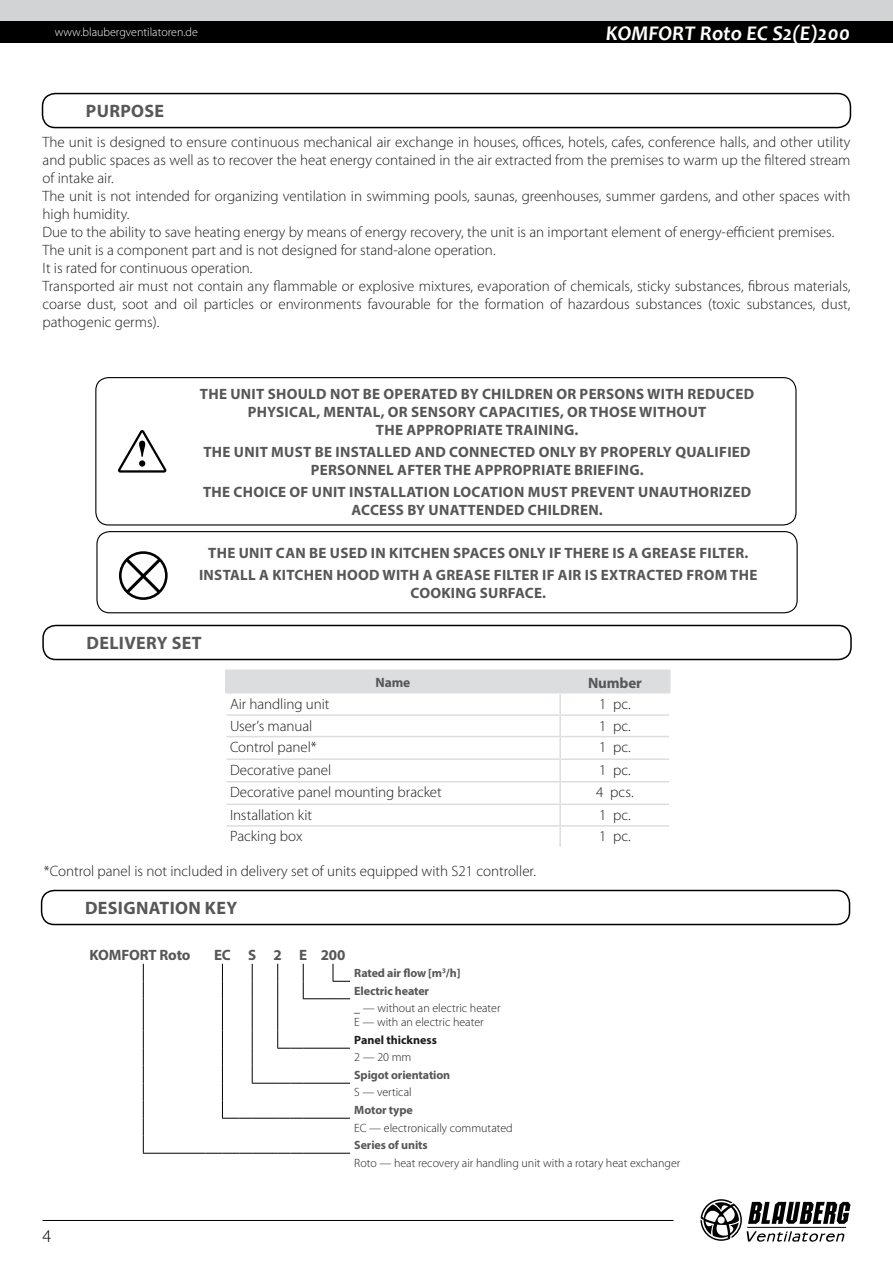
<style>
.page{position:relative;width:893px;height:1263px;background:#fff}
.page>*{position:absolute;margin:0;border:0;box-sizing:border-box;transform-origin:0 0}
.t1{font:italic 700 21px "Candara";color:#fff}
.t2{font:700 18px "Myriad Pro";letter-spacing:.02em;color:#575757}
.t3{font:700 18px "Myriad Pro";letter-spacing:.02em;color:#58595b}
.t4{font:300 18px "Myriad Pro";color:#000}
.t5{font:300 15px/18px "Myriad Pro";color:#1c1c1b}
.t6{font:700 15px/18px "Myriad Pro";letter-spacing:.02em;color:#575757;text-align:center}
.t7{font:700 15px "Myriad Pro";letter-spacing:-.01em;color:#575757}
.t8{font:700 13.5px "Myriad Pro";color:#575757}
.t9{font:300 12px/14.4px "Myriad Pro";color:#1c1c1b}
.t10{font:700 12px/17.5px "Myriad Pro";letter-spacing:-.01em;color:#575757}
.t11{font:300 12px "Myriad Pro";color:#fff}
.t12{font:700 12px "Myriad Pro";color:#1c1c1b}
</style>
<div class="page">
<div style="left:96px;top:531px;width:702px;height:82px;border:1px solid #000;border-radius:13px"></div>
<svg style="left:119px;top:551px;width:49px;height:49px"></svg>
<div style="left:0;top:0;width:893px;height:21px;background:#d1d3d4"></div>
<div style="left:0;top:21px;width:893px;height:22px;background:#000"></div>
<svg style="left:700px;top:1199px;width:150px;height:43px"></svg>
<hr style="left:43px;top:1220px;width:631px;height:1px;background:#000">
<div style="left:42px;top:625px;width:810px;height:35px;border:2px solid #000;border-radius:13px"></div>
<div style="left:41px;top:890px;width:809px;height:35px;border:2px solid #000;border-radius:13px"></div>
<div style="left:42px;top:93px;width:809px;height:35px;border:2px solid #000;border-radius:13px"></div>
<div style="left:95px;top:377px;width:701px;height:148px;border:1px solid #000;border-radius:13px"></div>
<svg style="left:118px;top:430px;width:48px;height:42px"></svg>
<svg style="left:252px;top:964px;width:1px;height:35px"></svg>
<hr style="left:252px;top:999px;width:1px;height:32px;background:#000">
<svg style="left:222px;top:964px;width:1px;height:35px"></svg>
<hr style="left:222px;top:999px;width:1px;height:32px;background:#000">
<svg style="left:143px;top:964px;width:1px;height:35px"></svg>
<hr style="left:143px;top:999px;width:1px;height:32px;background:#000">
<svg style="left:143px;top:1031px;width:1px;height:122px"></svg>
<hr style="left:143px;top:1153px;width:62px;height:1px;background:#000">
<svg style="left:205px;top:1153px;width:145px;height:1px"></svg>
<svg style="left:303px;top:964px;width:47px;height:35px"></svg>
<svg style="left:277px;top:964px;width:1px;height:35px"></svg>
<hr style="left:277px;top:999px;width:1px;height:32px;background:#000">
<svg style="left:222px;top:1031px;width:128px;height:88px"></svg>
<div style="left:227px;top:671px;width:442px;height:22px;background:#dcddde"></div>
<hr style="left:225px;top:669px;width:335px;height:2px;background:#dcddde">
<hr style="left:225px;top:671px;width:2px;height:22px;background:#dcddde">
<hr style="left:560px;top:669px;width:111px;height:2px;background:#dcddde">
<hr style="left:559px;top:671px;width:2px;height:22px;background:#dcddde">
<hr style="left:669px;top:671px;width:2px;height:22px;background:#dcddde">
<hr style="left:559px;top:694px;width:2px;height:20px;background:#dcddde">
<hr style="left:227px;top:714px;width:333px;height:2px;background:#dcddde">
<hr style="left:560px;top:714px;width:109px;height:2px;background:#dcddde">
<hr style="left:559px;top:716px;width:2px;height:20px;background:#dcddde">
<hr style="left:227px;top:736px;width:333px;height:1px;background:#dcddde">
<hr style="left:560px;top:736px;width:109px;height:1px;background:#dcddde">
<hr style="left:559px;top:737px;width:2px;height:21px;background:#dcddde">
<hr style="left:227px;top:758px;width:333px;height:2px;background:#dcddde">
<hr style="left:560px;top:758px;width:109px;height:2px;background:#dcddde">
<hr style="left:559px;top:760px;width:2px;height:21px;background:#dcddde">
<hr style="left:227px;top:781px;width:333px;height:1px;background:#dcddde">
<hr style="left:560px;top:781px;width:109px;height:1px;background:#dcddde">
<hr style="left:559px;top:782px;width:2px;height:21px;background:#dcddde">
<hr style="left:227px;top:803px;width:333px;height:2px;background:#dcddde">
<hr style="left:560px;top:803px;width:109px;height:2px;background:#dcddde">
<hr style="left:559px;top:805px;width:2px;height:20px;background:#dcddde">
<hr style="left:227px;top:825px;width:333px;height:2px;background:#dcddde">
<hr style="left:560px;top:825px;width:109px;height:2px;background:#dcddde">
<hr style="left:559px;top:827px;width:2px;height:20px;background:#dcddde">
<p class="t11" style="left:55px;top:26px;width:145px">www.blaubergventilatoren.de</p>
<h1 class="t1" style="left:606px;top:20px;width:67px">KOMFORT</h1>
<h1 class="t1" style="left:700px;top:20px;width:152px">Roto EC S2(E)200</h1>
<p class="t2" style="left:86px;top:99px;width:80px">PURPOSE</p>
<p class="t5" style="left:43px;top:134px;width:810px">The unit is designed to ensure continuous mechanical air exchange in houses, offices, hotels, cafes, conference halls, and other utility and public spaces as well as to recover the heat energy contained in the air extracted from the premises to warm up the filtered stream of intake air.<br>The unit is not intended for organizing ventilation in swimming pools, saunas, greenhouses, summer gardens, and other spaces with high humidity.<br>Due to the ability to save heating energy by means of energy recovery, the unit is an important element of energy-efficient premises.<br>The unit is a component part and is not designed for stand-alone operation.<br>It is rated for continuous operation.<br>Transported air must not contain any flammable or explosive mixtures, evaporation of chemicals, sticky substances, fibrous materials, coarse dust, soot and oil particles or environments favourable for the formation of hazardous substances (toxic substances, dust, pathogenic germs).</p>
<p class="t6" style="left:200px;top:384px;width:556px">THE UNIT SHOULD NOT BE OPERATED BY CHILDREN OR PERSONS WITH REDUCED<br>PHYSICAL, MENTAL, OR SENSORY CAPACITIES, OR THOSE WITHOUT<br>THE APPROPRIATE TRAINING.</p>
<p class="t6" style="left:203px;top:442px;width:549px">THE UNIT MUST BE INSTALLED AND CONNECTED ONLY BY PROPERLY QUALIFIED<br>PERSONNEL AFTER THE APPROPRIATE BRIEFING.</p>
<p class="t6" style="left:203px;top:483px;width:550px">THE CHOICE OF UNIT INSTALLATION LOCATION MUST PREVENT UNAUTHORIZED<br>ACCESS BY UNATTENDED CHILDREN.</p>
<p class="t6" style="left:199px;top:541px;width:560px;line-height:22.2px">THE UNIT CAN BE USED IN KITCHEN SPACES ONLY IF THERE IS A GREASE FILTER.<br>INSTALL A KITCHEN HOOD WITH A GREASE FILTER IF AIR IS EXTRACTED FROM THE</p>
<p class="t6" style="left:411px;top:583px;width:137px">COOKING SURFACE.</p>
<p class="t3" style="left:87px;top:631px;width:117px">DELIVERY SET</p>
<p class="t8" style="left:376px;top:673px;width:36px">Name</p>
<p class="t6" style="left:588px;top:673px;width:55px">Number</p>
<p class="t5" style="left:230px;top:695px;width:101px">Air handling unit</p>
<p class="t5" style="left:599px;top:695px;width:33px">1 pc.</p>
<p class="t5" style="left:230px;top:717px;width:84px">User’s manual</p>
<p class="t5" style="left:599px;top:717px;width:33px">1 pc.</p>
<p class="t5" style="left:230px;top:738px;width:88px">Control panel*</p>
<p class="t5" style="left:599px;top:738px;width:33px">1 pc.</p>
<p class="t5" style="left:230px;top:761px;width:103px">Decorative panel</p>
<p class="t5" style="left:599px;top:761px;width:33px">1 pc.</p>
<p class="t5" style="left:230px;top:783px;width:213px">Decorative panel mounting bracket</p>
<p class="t5" style="left:596px;top:783px;width:39px">4 pcs.</p>
<p class="t5" style="left:230px;top:806px;width:84px">Installation kit</p>
<p class="t5" style="left:599px;top:806px;width:33px">1 pc.</p>
<p class="t5" style="left:230px;top:828px;width:74px">Packing box</p>
<p class="t5" style="left:599px;top:828px;width:33px">1 pc.</p>
<p class="t5" style="left:44px;top:863px;width:494px">*Control panel is not included in delivery set of units equipped with S21 controller.</p>
<p class="t2" style="left:85px;top:896px;width:154px">DESIGNATION KEY</p>
<p class="t4" style="left:43px;top:1226px;width:10px">4</p>
<p class="t7" style="left:90px;top:945px;width:102px">KOMFORT Roto</p>
<p class="t6" style="left:214px;top:945px;width:133px">EC S 2 E200</p>
<p class="t10" style="left:354px;top:964px;width:108px">Rated air flow [m<sup>3</sup>/h]<br>Electric heater</p>
<p class="t9" style="left:354px;top:1001px;width:148px">_ — without an electric heater<br>E — with an electric heater</p>
<p class="t12" style="left:354px;top:1032px;width:84px">Panel thickness</p>
<p class="t9" style="left:354px;top:1050px;width:59px">2 — 20 mm</p>
<p class="t10" style="left:354px;top:1066px;width:98px">Spigot orientation</p>
<p class="t9" style="left:354px;top:1085px;width:59px">S — vertical</p>
<p class="t10" style="left:354px;top:1101px;width:60px">Motor type</p>
<p class="t9" style="left:354px;top:1120px;width:160px">EC — electronically commutated</p>
<p class="t10" style="left:354px;top:1136px;width:75px">Series of units</p>
<p class="t9" style="left:354px;top:1155px;width:328px">Roto — heat recovery air handling unit with a rotary heat exchanger</p>
</div>
